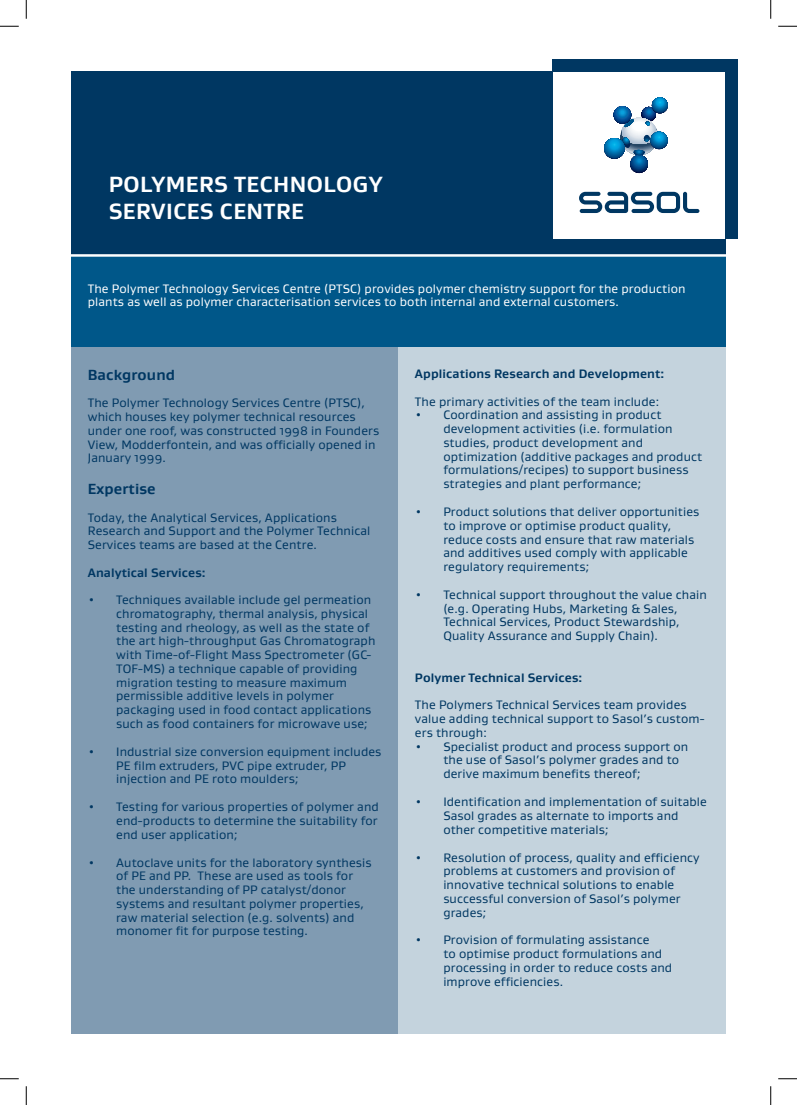
<style>
.page{position:relative;width:797px;height:1105px;background:#fff}
.page>*{position:absolute;margin:0;border:0;box-sizing:border-box;transform-origin:0 0}
.t1{font:700 22.5px "Gustan";letter-spacing:.02em;color:#fff}
.t2{font:700 15px "Gustan";letter-spacing:.01em;color:#003762}
.t3{font:12.5px/13.8px "Gustan";letter-spacing:.01em;color:#003762}
.t4{font:12.5px/13.8px "Gustan";letter-spacing:.01em;color:#fff}
.t5{font:700 12.5px "Gustan";letter-spacing:.01em;color:#003762}
</style>
<div class="page">
<div style="left:71px;top:255px;width:654px;height:92px;background:#005789"></div>
<div style="left:71px;top:347px;width:327px;height:687px;background:#809bb2"></div>
<div style="left:398px;top:347px;width:327px;height:687px;background:#c4d3dd"></div>
<div style="left:71px;top:71px;width:654px;height:184px;background:#003762"></div>
<div style="left:553px;top:71px;width:172px;height:168px;background:#fff"></div>
<svg style="left:604px;top:97px;width:63px;height:76px"></svg>
<svg style="left:579px;top:192px;width:120px;height:21px"></svg>
<div style="left:552px;top:59px;width:185px;height:12px;background:#003762"></div>
<div style="left:725px;top:59px;width:12px;height:180px;background:#003762"></div>
<hr style="left:16px;top:254px;width:765px;height:3px;background:#fff">
<svg style="left:0;top:25px;width:19px;height:2px"></svg>
<svg style="left:778px;top:25px;width:19px;height:2px"></svg>
<svg style="left:0;top:1078px;width:19px;height:1px"></svg>
<svg style="left:778px;top:1078px;width:19px;height:1px"></svg>
<svg style="left:25px;top:0;width:2px;height:19px"></svg>
<svg style="left:25px;top:1086px;width:2px;height:19px"></svg>
<svg style="left:770px;top:0;width:1px;height:19px"></svg>
<svg style="left:770px;top:1086px;width:1px;height:19px"></svg>
<p class="t1" style="left:109px;top:170px;width:275px">POLYMERS TECHNOLOGY</p>
<p class="t1" style="left:109px;top:197px;width:197px">SERVICES CENTRE</p>
<p class="t4" style="left:88px;top:281px;width:599px">The Polymer Technology Services Centre (PTSC) provides polymer chemistry support for the production plants as well as polymer characterisation services to both internal and external customers.</p>
<p class="t2" style="left:88px;top:365px;width:89px">Background</p>
<p class="t3" style="left:88px;top:396px;width:293px">The Polymer Technology Services Centre (PTSC), which houses key polymer technical resources under one roof, was constructed 1998 in Founders View, Modderfontein, and was officially opened in January 1999.</p>
<p class="t2" style="left:88px;top:479px;width:69px">Expertise</p>
<p class="t3" style="left:88px;top:510px;width:284px">Today, the Analytical Services, Applications<br>Research and Support and the Polymer Technical<br>Services teams are based at the Centre.</p>
<p class="t5" style="left:88px;top:564px;width:119px">Analytical Services:</p>
<p class="t3" style="left:116px;top:593px;width:261px;text-indent:-28px">• Techniques available include gel permeation chromatography, thermal analysis, physical testing and rheology, as well as the state of the art high-throughput Gas Chromatograph with Time-of-Flight Mass Spectrometer (GC-TOF-MS) a technique capable of providing migration testing to measure maximum permissible additive levels in polymer packaging used in food contact applications such as food containers for microwave use;</p>
<p class="t3" style="left:116px;top:744px;width:267px;text-indent:-28px">• Industrial size conversion equipment includes<br>PE film extruders, PVC pipe extruder, PP injection and PE roto moulders;</p>
<p class="t3" style="left:116px;top:800px;width:264px;text-align:justify;text-indent:-28px">• Testing for various properties of polymer and end-products to determine the suitability for end user application;</p>
<p class="t3" style="left:116px;top:855px;width:257px;text-indent:-28px">• Autoclave units for the laboratory synthesis of PE and PP. These are used as tools for the understanding of PP catalyst/donor systems and resultant polymer properties, raw material selection (e.g. solvents) and monomer fit for purpose testing.</p>
<p class="t5" style="left:415px;top:366px;width:251px">Applications Research and Development:</p>
<p class="t3" style="left:415px;top:394px;width:246px">The primary activities of the team include:</p>
<p class="t3" style="left:443px;top:408px;width:260px;text-indent:-28px">• Coordination and assisting in product development activities (i.e. formulation studies, product development and optimization (additive packages and product formulations/recipes) to support business strategies and plant performance;</p>
<p class="t3" style="left:443px;top:504px;width:257px;text-indent:-28px">• Product solutions that deliver opportunities to improve or optimise product quality, reduce costs and ensure that raw materials and additives used comply with applicable regulatory requirements;</p>
<p class="t3" style="left:443px;top:587px;width:265px;text-indent:-28px">• Technical support throughout the value chain (e.g. Operating Hubs, Marketing &amp; Sales, Technical Services, Product Stewardship, Quality Assurance and Supply Chain).</p>
<p class="t5" style="left:415px;top:669px;width:169px">Polymer Technical Services:</p>
<p class="t3" style="left:415px;top:698px;width:291px">The Polymers Technical Services team provides value adding technical support to Sasol’s custom&shy;ers through:</p>
<p class="t3" style="left:443px;top:739px;width:246px;text-indent:-28px">• Specialist product and process support on the use of Sasol’s polymer grades and to derive maximum benefits thereof;</p>
<p class="t3" style="left:443px;top:795px;width:265px;text-indent:-28px">• Identification and implementation of suitable<br>Sasol grades as alternate to imports and other competitive materials;</p>
<p class="t3" style="left:443px;top:850px;width:258px;text-indent:-28px">• Resolution of process, quality and efficiency problems at customers and provision of innovative technical solutions to enable successful conversion of Sasol’s polymer grades;</p>
<p class="t3" style="left:443px;top:933px;width:230px;text-indent:-28px">• Provision of formulating assistance<br>to optimise product formulations and processing in order to reduce costs and improve efficiencies.</p>
</div>
